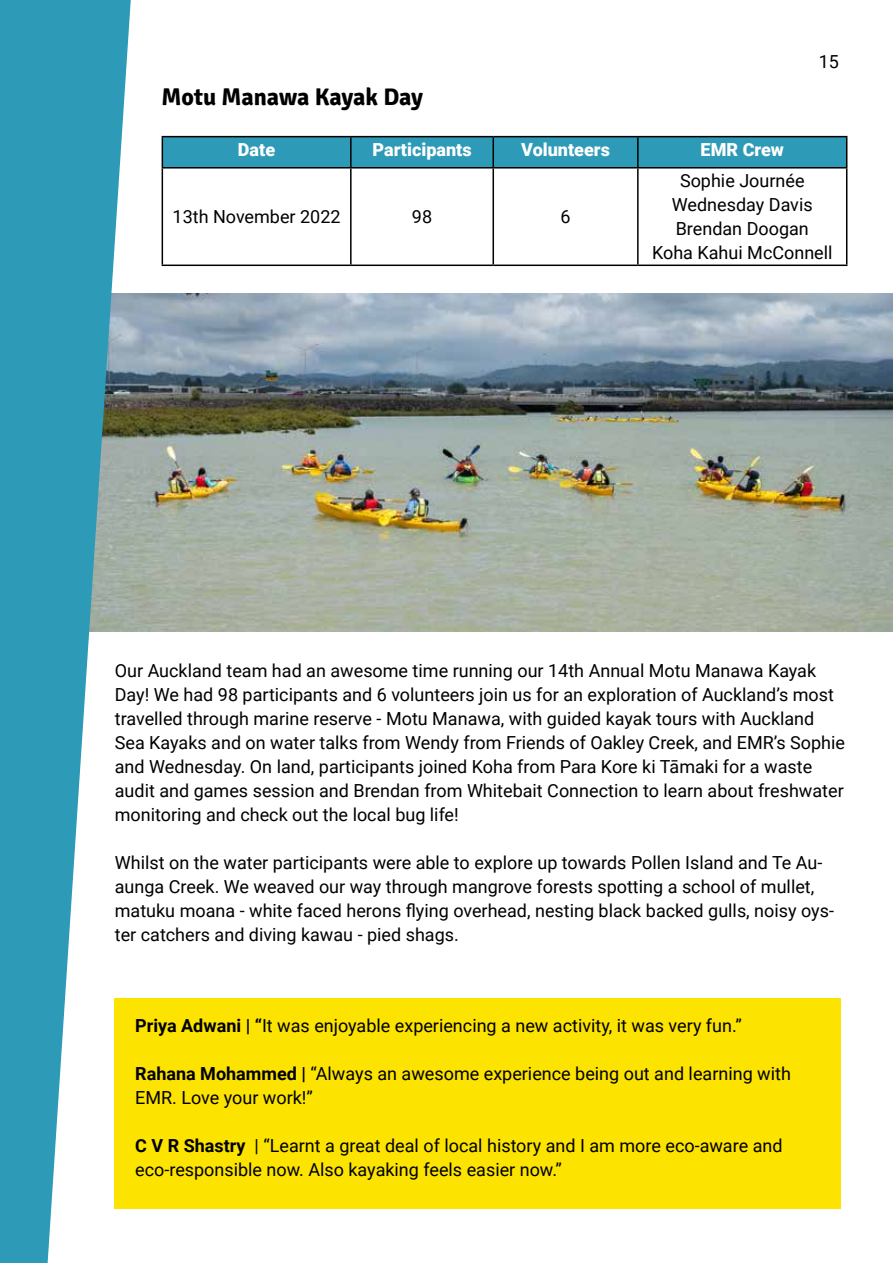
<style>
.page{position:relative;width:893px;height:1263px;background:#fff}
.page>*{position:absolute;margin:0;border:0;box-sizing:border-box;transform-origin:0 0}
.t1{font:700 24px "Signika";color:#000}
.t2{font:18px/24px "Roboto";color:#000}
.t3{font:900 18px "Roboto";color:#fff}
.s1{font-weight:700}
</style>
<div class="page">
<div style="left:163px;top:137px;width:683px;height:30px;background:#2d9ab7"></div>
<hr style="left:162px;top:136px;width:189px;height:1px;background:#000">
<hr style="left:162px;top:137px;width:1px;height:30px;background:#000">
<hr style="left:351px;top:136px;width:142px;height:1px;background:#000">
<hr style="left:350px;top:137px;width:2px;height:30px;background:#000">
<hr style="left:493px;top:136px;width:145px;height:1px;background:#000">
<hr style="left:492px;top:137px;width:2px;height:30px;background:#000">
<hr style="left:638px;top:136px;width:209px;height:1px;background:#000">
<hr style="left:637px;top:137px;width:2px;height:30px;background:#000">
<hr style="left:846px;top:137px;width:1px;height:30px;background:#000">
<hr style="left:162px;top:167px;width:189px;height:2px;background:#000">
<hr style="left:162px;top:169px;width:1px;height:96px;background:#000">
<hr style="left:351px;top:167px;width:142px;height:2px;background:#000">
<hr style="left:350px;top:169px;width:2px;height:96px;background:#000">
<hr style="left:493px;top:167px;width:145px;height:2px;background:#000">
<hr style="left:492px;top:169px;width:2px;height:96px;background:#000">
<hr style="left:638px;top:167px;width:209px;height:2px;background:#000">
<hr style="left:637px;top:169px;width:2px;height:96px;background:#000">
<hr style="left:846px;top:169px;width:1px;height:96px;background:#000">
<hr style="left:162px;top:265px;width:189px;height:1px;background:#000">
<hr style="left:351px;top:265px;width:142px;height:1px;background:#000">
<hr style="left:493px;top:265px;width:145px;height:1px;background:#000">
<hr style="left:638px;top:265px;width:209px;height:1px;background:#000">
<div style="left:115px;top:998px;width:726px;height:211px;background:#fce300"></div>
<img style="left:131px;top:293px;width:762px;height:338px">
<svg style="left:0;top:0;width:131px;height:1263px;fill:#2d9ab7"></svg>
<h1 class="t1" style="left:162px;top:83px;width:263px">Motu Manawa Kayak Day</h1>
<p class="t3" style="left:238px;top:137px;width:39px">Date</p>
<p class="t3" style="left:372px;top:137px;width:101px">Participants</p>
<p class="t3" style="left:521px;top:137px;width:90px">Volunteers</p>
<p class="t3" style="left:701px;top:137px;width:85px">EMR Crew</p>
<p class="t2" style="left:819px;top:48px;width:22px">15</p>
<p class="t2" style="left:173px;top:204px;width:169px">13th November 2022</p>
<p class="t2" style="left:412px;top:204px;width:22px">98</p>
<p class="t2" style="left:560px;top:204px;width:12px">6</p>
<p class="t2" style="left:652px;top:168px;width:182px;text-align:center">Sophie Journée<br>Wednesday Davis<br>Brendan Doogan<br>Koha Kahui McConnell</p>
<p class="t2" style="left:115px;top:658px;width:732px">Our Auckland team had an awesome time running our 14th Annual Motu Manawa Kayak Day! We had 98 participants and 6 volunteers join us for an exploration of Auckland’s most travelled through marine reserve - Motu Manawa, with guided kayak tours with Auckland Sea Kayaks and on water talks from Wendy from Friends of Oakley Creek, and EMR’s Sophie and Wednesday. On land, participants joined Koha from Para Kore ki Tāmaki for a waste audit and games session and Brendan from Whitebait Connection to learn about freshwater monitoring and check out the local bug life!</p>
<p class="t2" style="left:115px;top:850px;width:721px">Whilst on the water participants were able to explore up towards Pollen Island and Te Au&shy;aunga Creek. We weaved our way through mangrove forests spotting a school of mullet, matuku moana - white faced herons flying overhead, nesting black backed gulls, noisy oys&shy;ter catchers and diving kawau - pied shags.</p>
<p class="t2" style="left:135px;top:1013px;width:608px"><span class="s1">Priya Adwani | “</span>It was enjoyable experiencing a new activity, it was very fun.”</p>
<p class="t2" style="left:135px;top:1061px;width:657px"><span class="s1">Rahana Mohammed |</span> “Always an awesome experience being out and learning with<br>EMR. Love your work!”</p>
<p class="t2" style="left:135px;top:1133px;width:649px"><span class="s1">C V R Shastry</span> | “Learnt a great deal of local history and I am more eco-aware and eco-responsible now. Also kayaking feels easier now.”</p>
</div>
